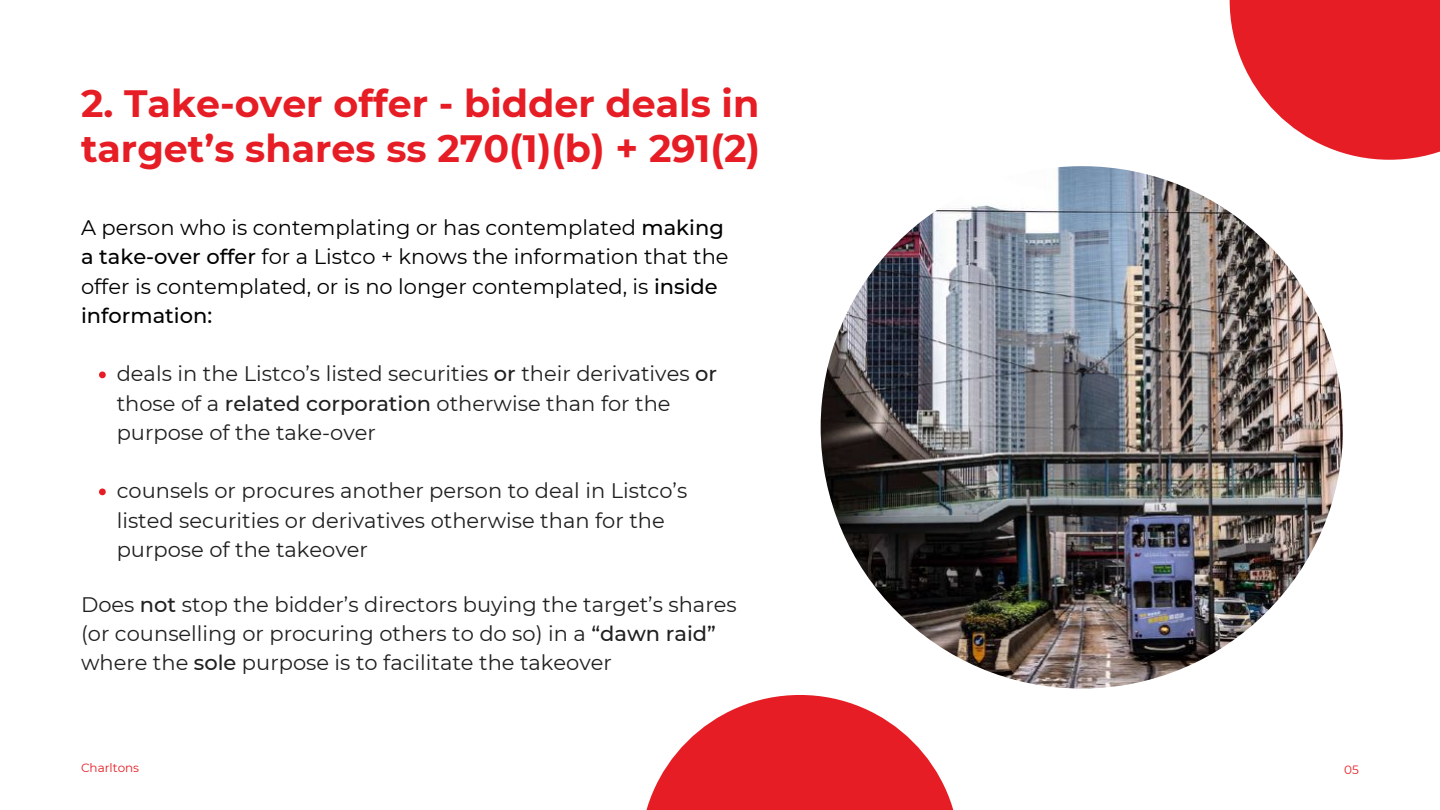
<style>
.page{position:relative;width:1440px;height:810px;background:#fff}
.page>*{position:absolute;margin:0;border:0;box-sizing:border-box;transform-origin:0 0}
.t1{font:700 38px/45px "Montserrat";color:#e61d24}
.t2{font:21px/29.2px "Montserrat";color:#202020}
.t3{font:21px/29.2px "Montserrat";color:#000}
.t4{font:12px "Montserrat";color:#e61d24}
.s1{font-weight:500}
</style>
<div class="page">
<img style="left:821px;top:166px;width:522px;height:523px;border-radius:50%">
<svg style="left:1230px;top:0;width:210px;height:160px;fill:#e61d24"></svg>
<svg style="left:646px;top:695px;width:308px;height:115px;fill:#e61d24"></svg>
<svg style="left:99px;top:372px;width:7px;height:6px"></svg>
<svg style="left:99px;top:489px;width:7px;height:6px"></svg>
<h1 class="t1" style="left:81px;top:81px;width:681px">2. Take-over offer - bidder deals in target’s shares ss 270(1)(b) + 291(2)</h1>
<p class="t3" style="left:81px;top:213px;width:649px">A person who is contemplating or has contemplated <span class="s1">making a take-over offer</span> for a Listco + knows the information that the offer is contemplated, or is no longer contemplated, is <span class="s1">inside information:</span></p>
<p class="t2" style="left:117px;top:359px;width:602px">deals in the Listco’s listed securities <span class="s1">or</span> their derivatives <span class="s1">or </span>those of a <span class="s1">related corporation</span> otherwise than for the purpose of the take-over</p>
<p class="t2" style="left:117px;top:476px;width:572px">counsels or procures another person to deal in Listco’s listed securities or derivatives otherwise than for the purpose of the takeover</p>
<p class="t2" style="left:81px;top:590px;width:657px">Does <span class="s1">not</span> stop the bidder’s directors buying the target’s shares (or counselling or procuring others to do so) in a <span class="s1">“dawn raid” </span>where the <span class="s1">sole</span> purpose is to facilitate the takeover</p>
<p class="t4" style="left:81px;top:761px;width:60px">Charltons</p>
<p class="t4" style="left:1344px;top:762px;width:16px">05</p>
</div>
